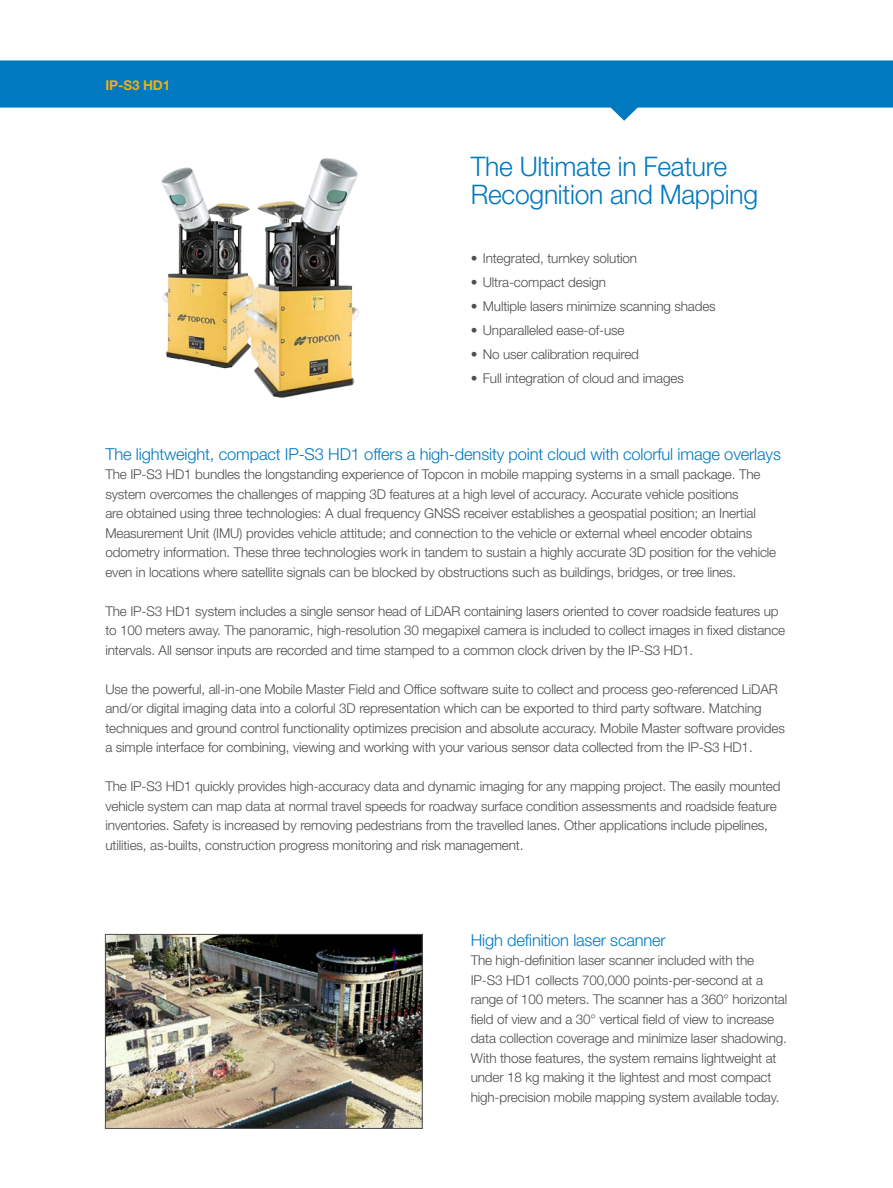
<style>
.page{position:relative;width:893px;height:1188px;background:#fff}
.page>*{position:absolute;margin:0;border:0;box-sizing:border-box;transform-origin:0 0}
.t1{font:300 27px/28.5px "Helvetica Neue LT Std";letter-spacing:-.01em;color:#0079c1}
.t2{font:300 16.5px "Helvetica Neue LT Std";letter-spacing:-.01em;color:#0079c1}
.t3{font:300 13.5px/19.5px "Helvetica Neue LT Std";letter-spacing:-.01em;color:#4d4d4f}
.t4{font:700 13.5px "Helvetica Neue LT Std";letter-spacing:-.01em;color:#eeb111}
</style>
<div class="page">
<svg style="left:0;top:60px;width:893px;height:61px;fill:#0079c1"></svg>
<img style="left:107px;top:936px;width:313px;height:191px">
<div style="left:105px;top:934px;width:317px;height:195px;border:1px solid #4d4d4f"></div>
<img style="left:161px;top:167px;width:76px;height:202px">
<img style="left:237px;top:158px;width:122px;height:240px">
<p class="t4" style="left:105px;top:76px;width:66px">IP-S3 HD1</p>
<h1 class="t1" style="left:471px;top:151px;width:289px">The Ultimate in Feature<br>Recognition and Mapping</h1>
<p class="t3" style="left:471px;top:249px;width:168px">• Integrated, turnkey solution</p>
<p class="t3" style="left:471px;top:273px;width:137px">• Ultra-compact design</p>
<p class="t3" style="left:471px;top:297px;width:246px">• Multiple lasers minimize scanning shades</p>
<p class="t3" style="left:471px;top:321px;width:155px">• Unparalleled ease-of-use</p>
<p class="t3" style="left:471px;top:345px;width:170px">• No user calibration required</p>
<p class="t3" style="left:471px;top:369px;width:215px">• Full integration of cloud and images</p>
<p class="t2" style="left:105px;top:444px;width:677px">The lightweight, compact IP-S3 HD1 offers a high-density point cloud with colorful image overlays</p>
<p class="t3" style="left:105px;top:465px;width:672px">The IP-S3 HD1 bundles the longstanding experience of Topcon in mobile mapping systems in a small package. The system overcomes the challenges of mapping 3D features at a high level of accuracy. Accurate vehicle positions<br>are obtained using three technologies: A dual frequency GNSS receiver establishes a geospatial position; an Inertial Measurement Unit (IMU) provides vehicle attitude; and connection to the vehicle or external wheel encoder obtains odometry information. These three technologies work in tandem to sustain a highly accurate 3D position for the vehicle even in locations where satellite signals can be blocked by obstructions such as buildings, bridges, or tree lines.</p>
<p class="t3" style="left:105px;top:601px;width:681px">The IP-S3 HD1 system includes a single sensor head of LiDAR containing lasers oriented to cover roadside features up to 100 meters away. The panoramic, high-resolution 30 megapixel camera is included to collect images in fixed distance intervals. All sensor inputs are recorded and time stamped to a common clock driven by the IP-S3 HD1.</p>
<p class="t3" style="left:105px;top:679px;width:681px">Use the powerful, all-in-one Mobile Master Field and Office software suite to collect and process geo-referenced LiDAR and/or digital imaging data into a colorful 3D representation which can be exported to third party software. Matching techniques and ground control functionality optimizes precision and absolute accuracy. Mobile Master software provides a simple interface for combining, viewing and working with your various sensor data collected from the IP-S3 HD1.</p>
<p class="t3" style="left:105px;top:777px;width:677px">The IP-S3 HD1 quickly provides high-accuracy data and dynamic imaging for any mapping project. The easily mounted vehicle system can map data at normal travel speeds for roadway surface condition assessments and roadside feature inventories. Safety is increased by removing pedestrians from the travelled lanes. Other applications include pipelines, utilities, as-builts, construction progress monitoring and risk management.</p>
<p class="t2" style="left:471px;top:930px;width:197px">High definition laser scanner</p>
<p class="t3" style="left:471px;top:951px;width:318px">The high-definition laser scanner included with the IP-S3 HD1 collects 700,000 points-per-second at a range of 100 meters. The scanner has a 360° horizontal field of view and a 30° vertical field of view to increase data collection coverage and minimize laser shadowing.<br>With those features, the system remains lightweight at under 18 kg making it the lightest and most compact high-precision mobile mapping system available today.</p>
</div>
